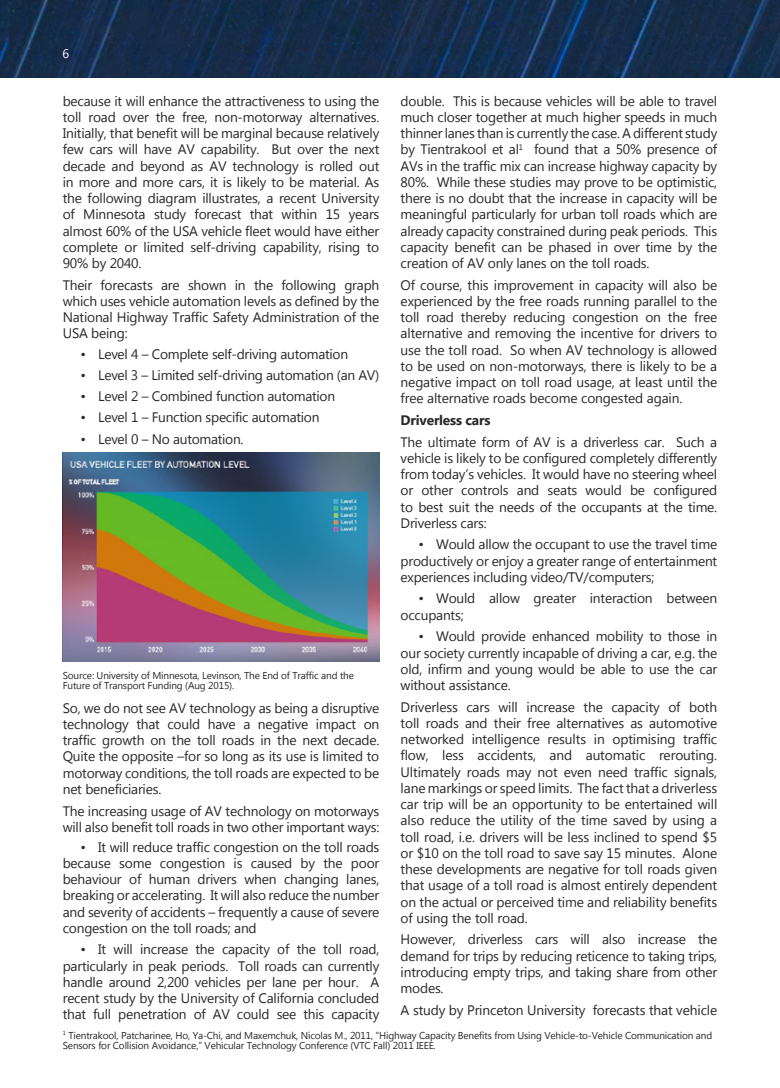
<style>
.page{position:relative;width:780px;height:1088px;background:#fff}
.page>*{position:absolute;margin:0;border:0;box-sizing:border-box;transform-origin:0 0}
.Body_Text{font:13.75px/16.2px "Microsoft New Tai Lue";letter-spacing:-.015em;color:#292829;text-align:justify}
.Body_Text-2{font:700 13.75px "Microsoft New Tai Lue";letter-spacing:-.015em;color:#292829}
.t1{font:12.5px "Microsoft Tai Le";color:#fff}
.Sub_Headings{font:10px/10px "Microsoft New Tai Lue";letter-spacing:-.015em;color:#292829}
.Body_Text-3{font:10px/10px "Microsoft New Tai Lue";letter-spacing:-.015em;color:#292829}
</style>
<div class="page">
<img style="left:0;top:0;width:780px;height:78px">
<img style="left:63px;top:453px;width:316px;height:208px">
<p class="t1" style="left:63px;top:47px;width:8px">6</p>
<p class="Body_Text" style="left:63px;top:94px;width:318px">because it will enhance the attractiveness to using the toll road over the free, non-motorway alternatives.<br>Initially, that benefit will be marginal because relatively few cars will have AV capability. But over the next decade and beyond as AV technology is rolled out in more and more cars, it is likely to be material. As the following diagram illustrates, a recent University of Minnesota study forecast that within 15 years almost 60% of the USA vehicle fleet would have either complete or limited self-driving capability, rising to 90% by 2040.</p>
<p class="Body_Text" style="left:63px;top:278px;width:318px">Their forecasts are shown in the following graph which uses vehicle automation levels as defined by the National Highway Traffic Safety Administration of the USA being:</p>
<p class="Body_Text" style="left:80px;top:347px;width:269px">• Level 4 – Complete self-driving automation</p>
<p class="Body_Text" style="left:80px;top:368px;width:300px">• Level 3 – Limited self-driving automation (an AV)</p>
<p class="Body_Text" style="left:80px;top:389px;width:256px">• Level 2 – Combined function automation</p>
<p class="Body_Text" style="left:80px;top:410px;width:240px">• Level 1 – Function specific automation</p>
<p class="Body_Text" style="left:80px;top:432px;width:165px">• Level 0 – No automation.</p>
<p class="Body_Text" style="left:400px;top:94px;width:318px">double. This is because vehicles will be able to travel much closer together at much higher speeds in much thinner lanes than is currently the case. A different study by Tientrakool et al<sup>1</sup> found that a 50% presence of AVs in the traffic mix can increase highway capacity by 80%. While these studies may prove to be optimistic, there is no doubt that the increase in capacity will be meaningful particularly for urban toll roads which are already capacity constrained during peak periods. This capacity benefit can be phased in over time by the creation of AV only lanes on the toll roads.</p>
<p class="Body_Text" style="left:400px;top:278px;width:318px">Of course, this improvement in capacity will also be experienced by the free roads running parallel to the toll road thereby reducing congestion on the free alternative and removing the incentive for drivers to use the toll road. So when AV technology is allowed to be used on non-motorways, there is likely to be a negative impact on toll road usage, at least until the free alternative roads become congested again.</p>
<p class="Body_Text-2" style="left:400px;top:412px;width:91px">Driverless cars</p>
<p class="Body_Text" style="left:400px;top:435px;width:318px">The ultimate form of AV is a driverless car. Such a vehicle is likely to be configured completely differently from today’s vehicles. It would have no steering wheel or other controls and seats would be configured to best suit the needs of the occupants at the time.<br>Driverless cars:</p>
<p class="Body_Text" style="left:400px;top:537px;width:318px;text-indent:18px">• Would allow the occupant to use the travel time productively or enjoy a greater range of entertainment experiences including video/TV/computers;</p>
<p class="Body_Text" style="left:400px;top:591px;width:318px;text-indent:18px">• Would allow greater interaction between occupants;</p>
<p class="Body_Text" style="left:400px;top:629px;width:318px;text-indent:18px">• Would provide enhanced mobility to those in our society currently incapable of driving a car, e.g. the old, infirm and young would be able to use the car without assistance.</p>
<p class="Body_Text" style="left:400px;top:700px;width:318px">Driverless cars will increase the capacity of both toll roads and their free alternatives as automotive networked intelligence results in optimising traffic flow, less accidents, and automatic rerouting.<br>Ultimately roads may not even need traffic signals, lane markings or speed limits. The fact that a driverless car trip will be an opportunity to be entertained will also reduce the utility of the time saved by using a toll road, i.e. drivers will be less inclined to spend $5 or $10 on the toll road to save say 15 minutes. Alone these developments are negative for toll roads given that usage of a toll road is almost entirely dependent on the actual or perceived time and reliability benefits of using the toll road.</p>
<p class="Body_Text" style="left:400px;top:932px;width:318px">However, driverless cars will also increase the demand for trips by reducing reticence to taking trips, introducing empty trips, and taking share from other modes.</p>
<p class="Body_Text" style="left:400px;top:1003px;width:318px">A study by Princeton University forecasts that vehicle</p>
<p class="Sub_Headings" style="left:63px;top:1031px;width:651px"><sup>1</sup> Tientrakool, Patcharinee, Ho, Ya-Chi, and Maxemchuk, Nicolas M., 2011, “Highway Capacity Benefits from Using Vehicle-to-Vehicle Communication and<br>Sensors for Collision Avoidance,” Vehicular Technology Conference (VTC Fall) 2011 IEEE.</p>
<p class="Body_Text-3" style="left:63px;top:671px;width:293px">Source: University of Minnesota, Levinson, The End of Traffic and the<br>Future of Transport Funding (Aug 2015).</p>
<p class="Body_Text" style="left:63px;top:701px;width:318px">So, we do not see AV technology as being a disruptive technology that could have a negative impact on traffic growth on the toll roads in the next decade.<br>Quite the opposite –for so long as its use is limited to motorway conditions, the toll roads are expected to be net beneficiaries.</p>
<p class="Body_Text" style="left:63px;top:803px;width:318px">The increasing usage of AV technology on motorways will also benefit toll roads in two other important ways:</p>
<p class="Body_Text" style="left:63px;top:840px;width:318px;text-indent:18px">• It will reduce traffic congestion on the toll roads because some congestion is caused by the poor behaviour of human drivers when changing lanes, breaking or accelerating. It will also reduce the number and severity of accidents – frequently a cause of severe congestion on the toll roads; and</p>
<p class="Body_Text" style="left:63px;top:942px;width:318px;text-indent:18px">• It will increase the capacity of the toll road, particularly in peak periods. Toll roads can currently handle around 2,200 vehicles per lane per hour. A recent study by the University of California concluded that full penetration of AV could see this capacity</p>
</div>
